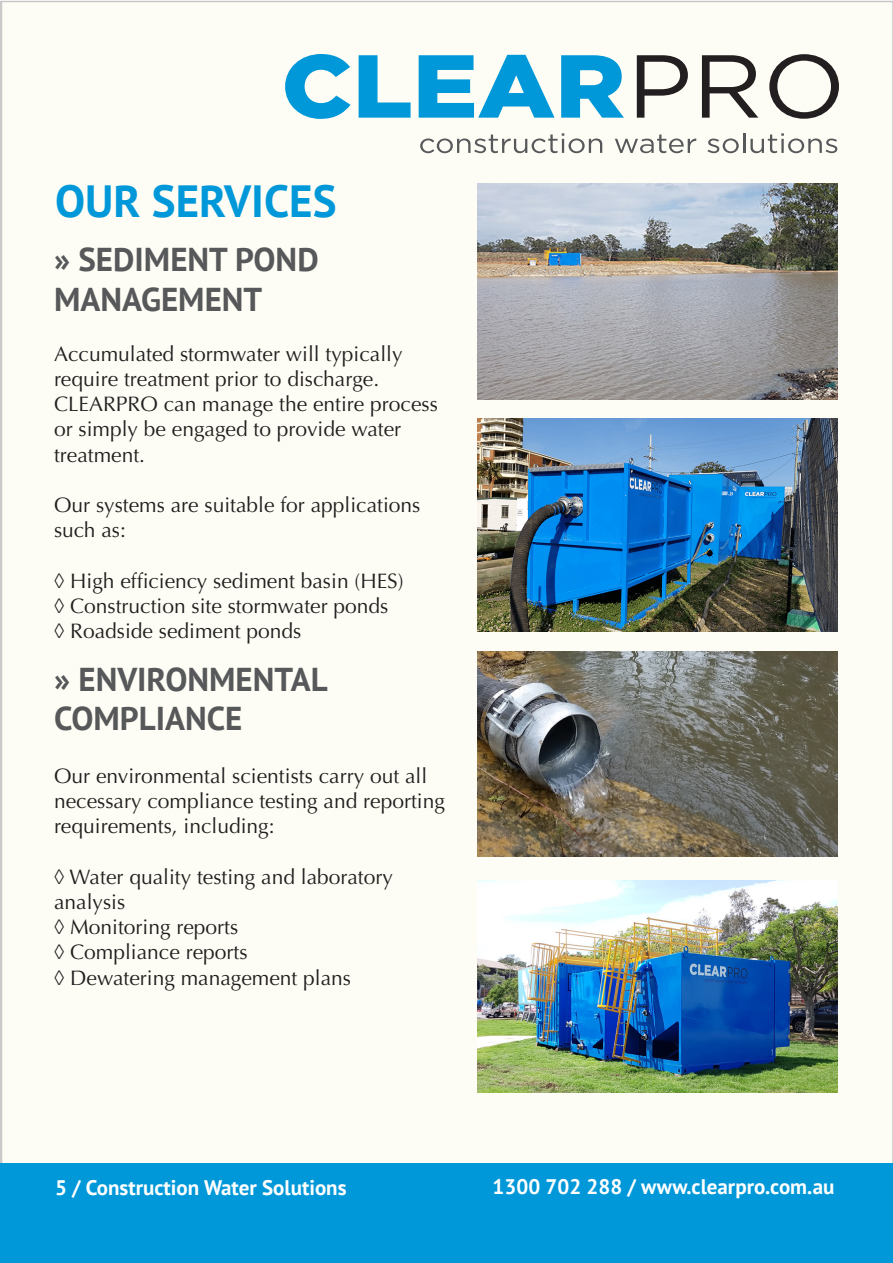
<style>
.page{position:relative;width:893px;height:1263px;background:#fff}
.page>*{position:absolute;margin:0;border:0;box-sizing:border-box;transform-origin:0 0}
.t1{font:700 45px "PT Sans";color:#0098d9}
.t2{font:700 33px "PT Sans";color:#57585a}
.t3{font:21px/25.2px "Optima";color:#231f20}
.t4{font:700 21px "PT Sans";color:#fff}
</style>
<div class="page">
<svg style="left:0;top:1px;width:1px;height:1162px"></svg>
<div style="left:2px;top:2px;width:891px;height:1261px;background:#fefdf5"></div>
<svg style="left:285px;top:54px;width:65px;height:65px"></svg>
<svg style="left:359px;top:55px;width:52px;height:63px"></svg>
<svg style="left:419px;top:55px;width:135px;height:63px"></svg>
<svg style="left:561px;top:55px;width:63px;height:63px"></svg>
<svg style="left:637px;top:55px;width:51px;height:63px"></svg>
<svg style="left:702px;top:55px;width:56px;height:63px"></svg>
<svg style="left:769px;top:54px;width:70px;height:65px"></svg>
<svg style="left:420px;top:133px;width:182px;height:20px"></svg>
<svg style="left:615px;top:135px;width:81px;height:18px"></svg>
<svg style="left:707px;top:138px;width:32px;height:15px"></svg>
<hr style="left:743px;top:133px;width:2px;height:20px;background:#57585a">
<svg style="left:750px;top:133px;width:87px;height:20px"></svg>
<div style="left:0;top:1163px;width:892px;height:100px;background:#0098d9"></div>
<img style="left:477px;top:419px;width:361px;height:212px">
<img style="left:477px;top:183px;width:361px;height:217px">
<img style="left:477px;top:651px;width:361px;height:206px">
<img style="left:477px;top:880px;width:361px;height:213px">
<p class="t1" style="left:55px;top:171px;width:283px">OUR SERVICES</p>
<p class="t2" style="left:54px;top:238px;width:266px">» SEDIMENT POND</p>
<p class="t2" style="left:54px;top:277px;width:210px">MANAGEMENT</p>
<p class="t3" style="left:54px;top:341px;width:385px">Accumulated stormwater will typically require treatment prior to discharge.<br>CLEARPRO can manage the entire process or simply be engaged to provide water treatment.</p>
<p class="t3" style="left:54px;top:492px;width:368px">Our systems are suitable for applications</p>
<p class="t3" style="left:54px;top:518px;width:73px">such as:</p>
<p class="t3" style="left:54px;top:568px;width:351px">◊ High efficiency sediment basin (HES)</p>
<p class="t3" style="left:54px;top:593px;width:336px">◊ Construction site stormwater ponds</p>
<p class="t3" style="left:54px;top:618px;width:249px">◊ Roadside sediment ponds</p>
<p class="t2" style="left:54px;top:657px;width:275px">» ENVIRONMENTAL</p>
<p class="t2" style="left:54px;top:697px;width:190px">COMPLIANCE</p>
<p class="t3" style="left:54px;top:763px;width:392px">Our environmental scientists carry out all necessary compliance testing and reporting requirements, including:</p>
<p class="t3" style="left:54px;top:864px;width:340px">◊ Water quality testing and laboratory</p>
<p class="t3" style="left:54px;top:889px;width:73px">analysis</p>
<p class="t3" style="left:54px;top:915px;width:186px">◊ Monitoring reports</p>
<p class="t3" style="left:54px;top:940px;width:195px">◊ Compliance reports</p>
<p class="t3" style="left:54px;top:965px;width:299px">◊ Dewatering management plans</p>
<p class="t4" style="left:55px;top:1174px;width:293px">5 / Construction Water Solutions</p>
<p class="t4" style="left:493px;top:1173px;width:343px">1300 702 288 / www.clearpro.com.au</p>
</div>
